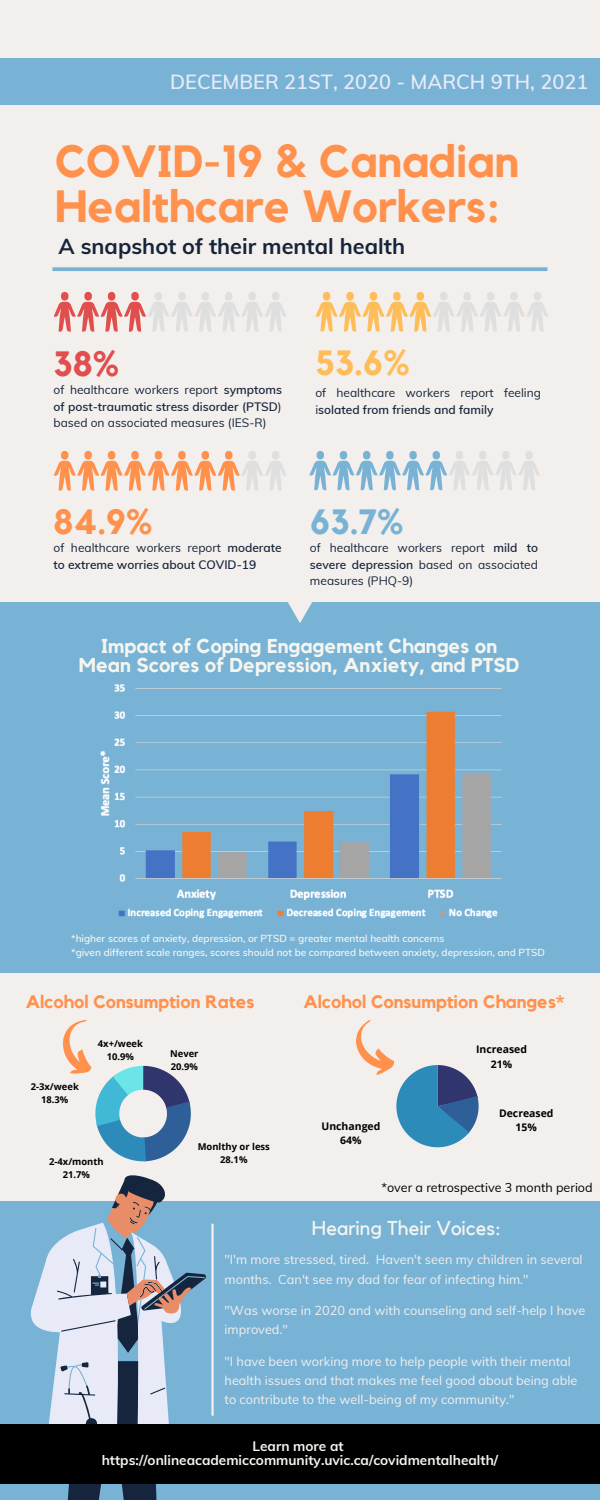
<style>
.page{position:relative;width:600px;height:1500px;background:#f3efec}
.page>*{position:absolute;margin:0;border:0;box-sizing:border-box;transform-origin:0 0}
.t1{font:700 45px/45px "Kollektif";color:#ff914d}
.t2{font:700 35px "Kollektif";color:#ffbd59}
.t3{font:700 35px "Kollektif";color:#ff914d}
.t4{font:700 35px "Kollektif";color:#78b3d6}
.t5{font:700 35px "Kollektif";color:#e14e4e}
.t6{font:700 21.7px "Muli";color:#15243a}
.t7{font:700 20px/19.5px "Kollektif";color:#f5f5ef;text-align:center}
.t8{font:600 20px "Muli";color:#e9eaf7}
.t9{font:20px "Kollektif";color:#f5f5ef}
.t10{font:700 18px "Kollektif";color:#ff914d}
.t11{font:700 13.6px "Muli";color:#f5f5ef}
.t12{font:12.7px/19.3px "Muli";color:#f3efec}
.t13{font:12.6px "Muli";color:#000}
.t14{font:12px/16.5px "Muli";color:#15243a;text-align:justify}
.t15{font:600 12px/16.5px "Muli";color:#15243a}
.t16{font:700 10.5px "Open Sans";color:#000}
.t17{font:600 10px "Muli";color:#f5f5ef}
.t18{font:700 9.4px "Open Sans";color:#000}
.s1{font-weight:600}
.s2{font-weight:400}
</style>
<div class="page">
<div style="left:0;top:1201px;width:600px;height:299px;background:#78b3d6"></div>
<svg style="left:31px;top:1243px;width:26px;height:182px"></svg>
<svg style="left:57px;top:1175px;width:108px;height:325px"></svg>
<svg style="left:67px;top:1191px;width:139px;height:234px"></svg>
<div style="left:0;top:1425px;width:600px;height:59px;background:#000"></div>
<svg style="left:54px;top:292px;width:232px;height:40px"></svg>
<div style="left:0;top:602px;width:600px;height:370px;background:#78b3d6"></div>
<svg style="left:52px;top:267px;width:495px;height:4px;background:#81b7d7"></svg>
<hr style="left:211px;top:1224px;width:3px;height:192px;background:#f3efec">
<svg style="left:288px;top:602px;width:24px;height:21px"></svg>
<div style="left:0;top:59px;width:600px;height:46px;background:#78b3d6"></div>
<svg style="left:316px;top:292px;width:232px;height:40px"></svg>
<svg style="left:54px;top:451px;width:232px;height:40px"></svg>
<svg style="left:310px;top:451px;width:230px;height:39px"></svg>
<svg style="left:63px;top:1020px;width:128px;height:141px"></svg>
<svg style="left:356px;top:1020px;width:123px;height:127px"></svg>
<img style="left:100px;top:684px;width:402px;height:235px">
<p class="t8" style="left:170px;top:69px;width:420px">DECEMBER 21ST, 2020 - MARCH 9TH, 2021</p>
<p class="t1" style="left:55px;top:141px;width:466px">COVID-19 &amp; Canadian<br>Healthcare Workers:</p>
<p class="t6" style="left:58px;top:233px;width:348px">A snapshot of their mental health</p>
<p class="t5" style="left:54px;top:348px;width:67px">38%</p>
<p class="t14" style="left:54px;top:381px;width:230px">of healthcare workers report <span class="s1">symptoms of post-traumatic stress disorder (PTSD</span>) based on associated measures (IES-R)</p>
<p class="t2" style="left:315px;top:346px;width:96px">53.6%</p>
<p class="t14" style="left:315px;top:384px;width:227px">of healthcare workers report feeling i<span class="s1">solated from friends and family</span></p>
<p class="t3" style="left:54px;top:505px;width:100px">84.9%</p>
<p class="t15" style="left:54px;top:540px;width:230px"><span class="s2">of healthcare workers report</span> moderate to extreme worries about COVID-19</p>
<p class="t4" style="left:310px;top:505px;width:95px">63.7%</p>
<p class="t14" style="left:310px;top:540px;width:230px">of healthcare workers report <span class="s1">mild to severe depression</span> based on associated measures (PHQ-9)</p>
<p class="t7" style="left:79px;top:637px;width:442px">Impact of Coping Engagement Changes on<br>Mean Scores of Depression, Anxiety, and PTSD</p>
<p class="t17" style="left:71px;top:932px;width:375px">*higher scores of anxiety, depression, or PTSD = greater mental health concerns</p>
<p class="t17" style="left:71px;top:946px;width:475px">*given different scale ranges, scores should not be compared between anxiety, depression, and PTSD</p>
<p class="t10" style="left:26px;top:994px;width:230px">Alcohol Consumption Rates</p>
<p class="t10" style="left:303px;top:994px;width:263px">Alcohol Consumption Changes*</p>
<p class="t18" style="left:31px;top:1080px;width:50px">2-3x/week</p>
<p class="t18" style="left:41px;top:1093px;width:29px">18.3%</p>
<p class="t18" style="left:98px;top:1037px;width:47px">4x+/week</p>
<p class="t18" style="left:107px;top:1050px;width:29px">10.9%</p>
<p class="t18" style="left:170px;top:1047px;width:30px">Never</p>
<p class="t18" style="left:171px;top:1060px;width:29px">20.9%</p>
<p class="t18" style="left:198px;top:1140px;width:74px">Monlthy or less</p>
<p class="t18" style="left:49px;top:1155px;width:56px">2-4x/month</p>
<p class="t18" style="left:220px;top:1153px;width:29px">28.1%</p>
<p class="t18" style="left:63px;top:1168px;width:29px">21.7%</p>
<p class="t16" style="left:321px;top:1119px;width:60px">Unchanged</p>
<p class="t16" style="left:340px;top:1133px;width:23px">64%</p>
<p class="t16" style="left:476px;top:1042px;width:52px">Increased</p>
<p class="t16" style="left:491px;top:1056px;width:23px">21%</p>
<p class="t16" style="left:499px;top:1105px;width:56px">Decreased</p>
<p class="t16" style="left:516px;top:1120px;width:23px">15%</p>
<p class="t13" style="left:381px;top:1180px;width:213px">*over a retrospective 3 month period</p>
<p class="t9" style="left:312px;top:1219px;width:191px">Hearing Their Voices:</p>
<p class="t12" style="left:225px;top:1250px;width:360px">"I'm more stressed, tired. Haven't seen my children in several months. Can't see my dad for fear of infecting him."</p>
<p class="t12" style="left:225px;top:1300px;width:362px">"Was worse in 2020 and with counseling and self-help I have improved."</p>
<p class="t12" style="left:225px;top:1351px;width:354px">"I have been working more to help people with their mental health issues and that makes me feel good about being able to contribute to the well-being of my community."</p>
<p class="t11" style="left:252px;top:1437px;width:93px">Learn more at</p>
<p class="t11" style="left:102px;top:1452px;width:398px">https://onlineacademiccommunity.uvic.ca/covidmentalhealth/</p>
</div>
